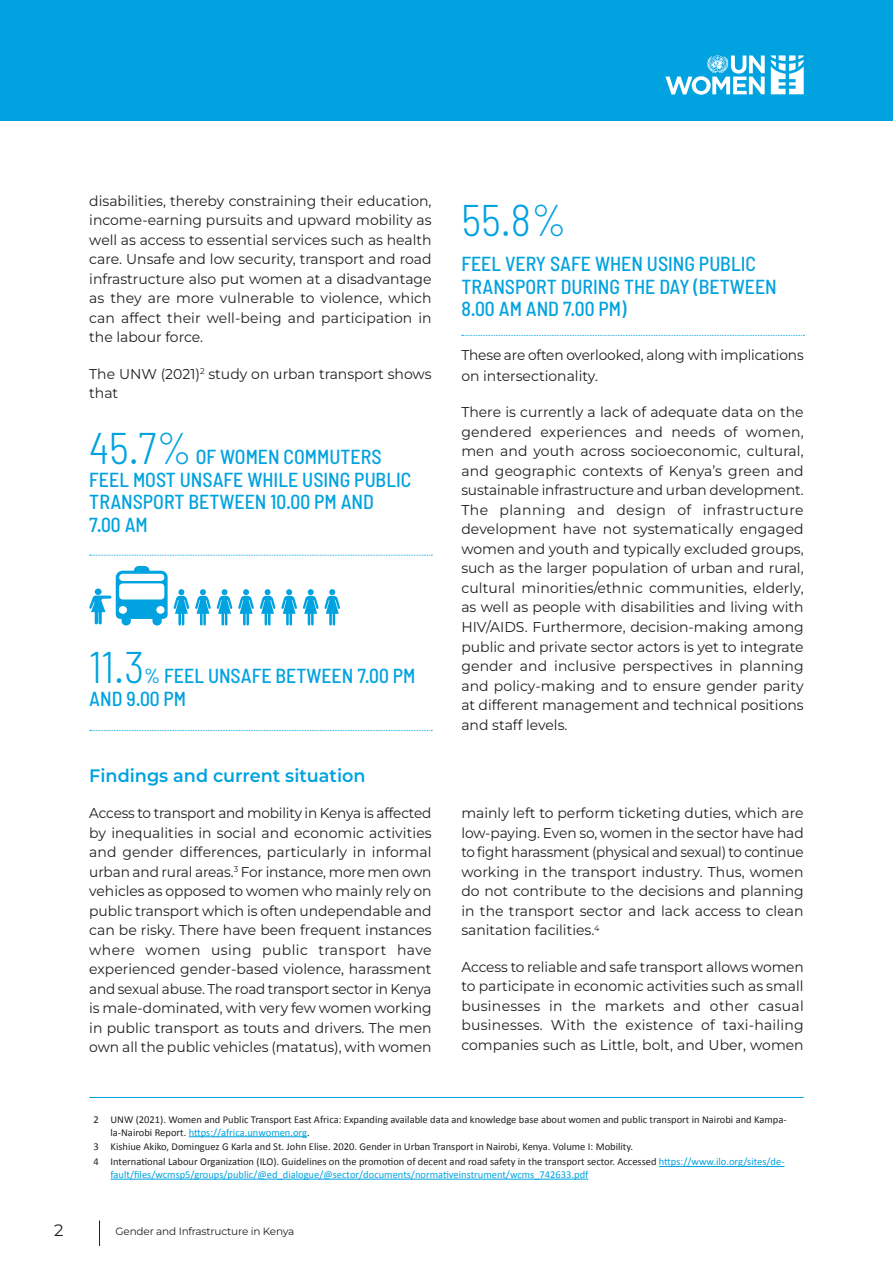
<style>
.page{position:relative;width:893px;height:1263px;background:#fff}
.page>*{position:absolute;margin:0;border:0;box-sizing:border-box;transform-origin:0 0}
.Paragraph_Style_2{font:300 semi-condensed 44.25px "Barlow";color:#00a2df}
.Paragraph_Style_2-2{font:500 semi-condensed 20.25px/22.5px "Barlow";color:#00a2df}
.Normal1{font:600 18px "Montserrat";color:#00a2df}
.t1{font:16.5px "Montserrat";color:#231f20}
.t2{font:14.25px/19.5px "Montserrat";color:#231f20;text-align:justify}
.t3{font:14.25px/19.5px "Montserrat";color:#231f20;scale:.96 1}
.FOOTNOTE{font:10.5px/12.6px "Calibri";color:#231f20}
.FOOTNOTE-2{font:10.5px/12.6px "Calibri";color:#00a2df}
.t4{font:10.5px "Montserrat";letter-spacing:-.02em;color:#231f20}
.s1{font-weight:300;font-size:44.25px}
.s2{color:#00a2df}
.s3{color:#231f20}
</style>
<div class="page">
<div style="left:0;top:0;width:893px;height:121px;background:#00a2df"></div>
<svg style="left:99px;top:1220px;width:1px;height:26px"></svg>
<svg style="left:665px;top:55px;width:100px;height:40px"></svg>
<svg style="left:771px;top:55px;width:33px;height:39px"></svg>
<svg style="left:90px;top:555px;width:342px;height:1px"></svg>
<svg style="left:90px;top:730px;width:342px;height:1px"></svg>
<hr style="left:89px;top:1097px;width:715px;height:1px;background:#00a2df">
<hr style="left:189px;top:1136px;width:118px;height:1px;background:#00a2df">
<hr style="left:659px;top:1166px;width:125px;height:1px;background:#00a2df">
<hr style="left:111px;top:1179px;width:477px;height:1px;background:#00a2df">
<svg style="left:462px;top:335px;width:342px;height:1px"></svg>
<svg style="left:174px;top:589px;width:15px;height:36px"></svg>
<svg style="left:260px;top:589px;width:15px;height:36px"></svg>
<svg style="left:195px;top:589px;width:16px;height:36px"></svg>
<svg style="left:281px;top:589px;width:16px;height:36px"></svg>
<svg style="left:217px;top:589px;width:15px;height:36px"></svg>
<svg style="left:303px;top:589px;width:15px;height:36px"></svg>
<svg style="left:238px;top:589px;width:16px;height:36px"></svg>
<svg style="left:324px;top:589px;width:16px;height:36px"></svg>
<svg style="left:89px;top:566px;width:79px;height:60px"></svg>
<div style="left:95px;top:588px;width:7px;height:7px;background:#00a2df;border-radius:50%"></div>
<p class="t2" style="left:89px;top:190px;width:344px">disabilities, thereby constraining their education, income-earning pursuits and upward mobility as well as access to essential services such as health care. Unsafe and low security, transport and road infrastructure also put women at a disadvantage as they are more vulnerable to violence, which can affect their well-being and participation in the labour force.</p>
<p class="t2" style="left:89px;top:363px;width:344px">The UNW (2021)<sup>2</sup> study on urban transport shows that</p>
<p class="Paragraph_Style_2-2" style="left:89px;top:445px;width:324px"><span class="s1">45.7%</span> OF WOMEN COMMUTERS<br>FEEL MOST UNSAFE WHILE USING PUBLIC<br>TRANSPORT BETWEEN 10.00 PM AND<br>7.00 AM</p>
<p class="Paragraph_Style_2-2" style="left:89px;top:664px;width:328px"><span class="s1">11.3</span>% FEEL UNSAFE BETWEEN 7.00 PM<br>AND 9.00 PM</p>
<p class="Paragraph_Style_2" style="left:461px;top:193px;width:107px">55.8%</p>
<p class="Paragraph_Style_2-2" style="left:461px;top:252px;width:317px">FEEL VERY SAFE WHEN USING PUBLIC<br>TRANSPORT DURING THE DAY (BETWEEN<br>8.00 AM AND 7.00 PM)</p>
<p class="t3" style="left:461px;top:343px;width:358px;line-height:21.5px">These are often overlooked, along with implications on intersectionality.</p>
<p class="t2" style="left:461px;top:402px;width:344px">There is currently a lack of adequate data on the gendered experiences and needs of women, men and youth across socioeconomic, cultural, and geographic contexts of Kenya’s green and sustainable infrastructure and urban development.<br>The planning and design of infrastructure development have not systematically engaged women and youth and typically excluded groups, such as the larger population of urban and rural, cultural minorities/ethnic communities, elderly, as well as people with disabilities and living with HIV/AIDS. Furthermore, decision-making among public and private sector actors is yet to integrate gender and inclusive perspectives in planning and policy-making and to ensure gender parity at different management and technical positions and staff levels.</p>
<p class="Normal1" style="left:89px;top:763px;width:278px">Findings and current situation</p>
<p class="t3" style="left:89px;top:803px;width:358px;text-align:justify">Access to transport and mobility in Kenya is affected by inequalities in social and economic activities and gender differences, particularly in informal urban and rural areas.<sup>3</sup> For instance, more men own vehicles as opposed to women who mainly rely on public transport which is often undependable and can be risky. There have been frequent instances where women using public transport have experienced gender-based violence, harassment and sexual abuse. The road transport sector in Kenya is male-dominated, with very few women working in public transport as touts and drivers. The men own all the public vehicles (matatus), with women</p>
<p class="t2" style="left:461px;top:803px;width:344px">mainly left to perform ticketing duties, which are low-paying. Even so, women in the sector have had to fight harassment (physical and sexual) to continue working in the transport industry. Thus, women do not contribute to the decisions and planning in the transport sector and lack access to clean sanitation facilities.<sup>4</sup></p>
<p class="t2" style="left:461px;top:957px;width:344px">Access to reliable and safe transport allows women to participate in economic activities such as small businesses in the markets and other casual businesses. With the existence of taxi-hailing companies such as Little, bolt, and Uber, women</p>
<p class="FOOTNOTE" style="left:111px;top:1113px;width:678px;text-indent:-17px">2 UNW (2021). Women and Public Transport East Africa: Expanding available data and knowledge base about women and public transport in Nairobi and Kampa&shy;la-Nairobi Report. <span class="s2">https://africa.unwomen.org</span>.</p>
<p class="FOOTNOTE" style="left:94px;top:1140px;width:541px">3 Kishiue Akiko, Dominguez G Karla and St. John Elise. 2020. Gender in Urban Transport in Nairobi, Kenya. Volume I: Mobility.</p>
<p class="FOOTNOTE-2" style="left:111px;top:1155px;width:675px;text-indent:-17px"><span class="s3">4 International Labour Organization (ILO). Guidelines on the promotion of decent and road safety in the transport sector. Accessed</span> https://www.ilo.org/sites/de&shy;fault/files/wcmsp5/groups/public/@ed_dialogue/@sector/documents/normativeinstrument/wcms_742633.pdf</p>
<p class="t1" style="left:54px;top:1219px;width:11px">2</p>
<p class="t4" style="left:116px;top:1224px;width:180px">Gender and Infrastructure in Kenya</p>
</div>
